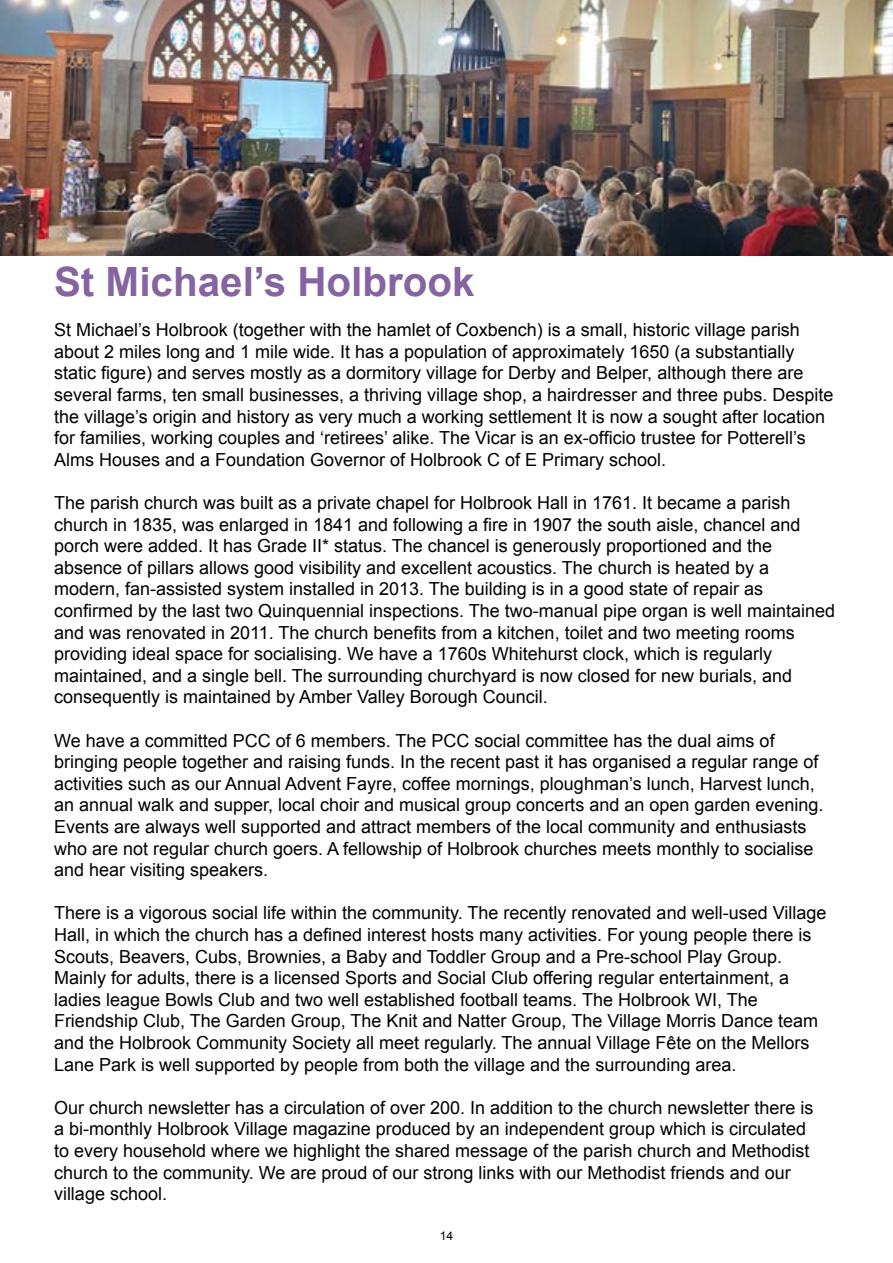
<style>
.page{position:relative;width:893px;height:1263px;background:#fff}
.page>*{position:absolute;margin:0;border:0;box-sizing:border-box;transform-origin:0 0}
.t1{font:700 40.35px "Arial";color:#8663a1}
.t2{font:18px/21.6px "Arial";color:#000}
.t3{font:12px "Arial";color:#000}
</style>
<div class="page">
<img style="left:0;top:0;width:893px;height:255px">
<h1 class="t1" style="left:54px;top:256px;width:422px">St Michael’s Holbrook</h1>
<p class="t2" style="left:54px;top:319px;width:781px">St Michael’s Holbrook (together with the hamlet of Coxbench) is a small, historic village parish about 2 miles long and 1 mile wide. It has a population of approximately 1650 (a substantially static figure) and serves mostly as a dormitory village for Derby and Belper, although there are several farms, ten small businesses, a thriving village shop, a hairdresser and three pubs. Despite the village’s origin and history as very much a working settlement It is now a sought after location for families, working couples and ‘retirees’ alike. The Vicar is an ex-officio trustee for Potterell’s Alms Houses and a Foundation Governor of Holbrook C of E Primary school.</p>
<p class="t2" style="left:54px;top:492px;width:783px">The parish church was built as a private chapel for Holbrook Hall in 1761. It became a parish church in 1835, was enlarged in 1841 and following a fire in 1907 the south aisle, chancel and porch were added. It has Grade II* status. The chancel is generously proportioned and the absence of pillars allows good visibility and excellent acoustics. The church is heated by a modern, fan-assisted system installed in 2013. The building is in a good state of repair as confirmed by the last two Quinquennial inspections. The two-manual pipe organ is well maintained and was renovated in 2011. The church benefits from a kitchen, toilet and two meeting rooms providing ideal space for socialising. We have a 1760s Whitehurst clock, which is regularly maintained, and a single bell. The surrounding churchyard is now closed for new burials, and consequently is maintained by Amber Valley Borough Council.</p>
<p class="t2" style="left:54px;top:730px;width:771px">We have a committed PCC of 6 members. The PCC social committee has the dual aims of bringing people together and raising funds. In the recent past it has organised a regular range of activities such as our Annual Advent Fayre, coffee mornings, ploughman’s lunch, Harvest lunch, an annual walk and supper, local choir and musical group concerts and an open garden evening.<br>Events are always well supported and attract members of the local community and enthusiasts who are not regular church goers. A fellowship of Holbrook churches meets monthly to socialise and hear visiting speakers.</p>
<p class="t2" style="left:54px;top:902px;width:774px">There is a vigorous social life within the community. The recently renovated and well-used Village Hall, in which the church has a defined interest hosts many activities. For young people there is Scouts, Beavers, Cubs, Brownies, a Baby and Toddler Group and a Pre-school Play Group.<br>Mainly for adults, there is a licensed Sports and Social Club offering regular entertainment, a ladies league Bowls Club and two well established football teams. The Holbrook WI, The Friendship Club, The Garden Group, The Knit and Natter Group, The Village Morris Dance team and the Holbrook Community Society all meet regularly. The annual Village Fête on the Mellors Lane Park is well supported by people from both the village and the surrounding area.</p>
<p class="t2" style="left:54px;top:1097px;width:761px">Our church newsletter has a circulation of over 200. In addition to the church newsletter there is a bi-monthly Holbrook Village magazine produced by an independent group which is circulated to every household where we highlight the shared message of the parish church and Methodist church to the community. We are proud of our strong links with our Methodist friends and our village school.</p>
<p class="t3" style="left:440px;top:1228px;width:15px">14</p>
</div>
